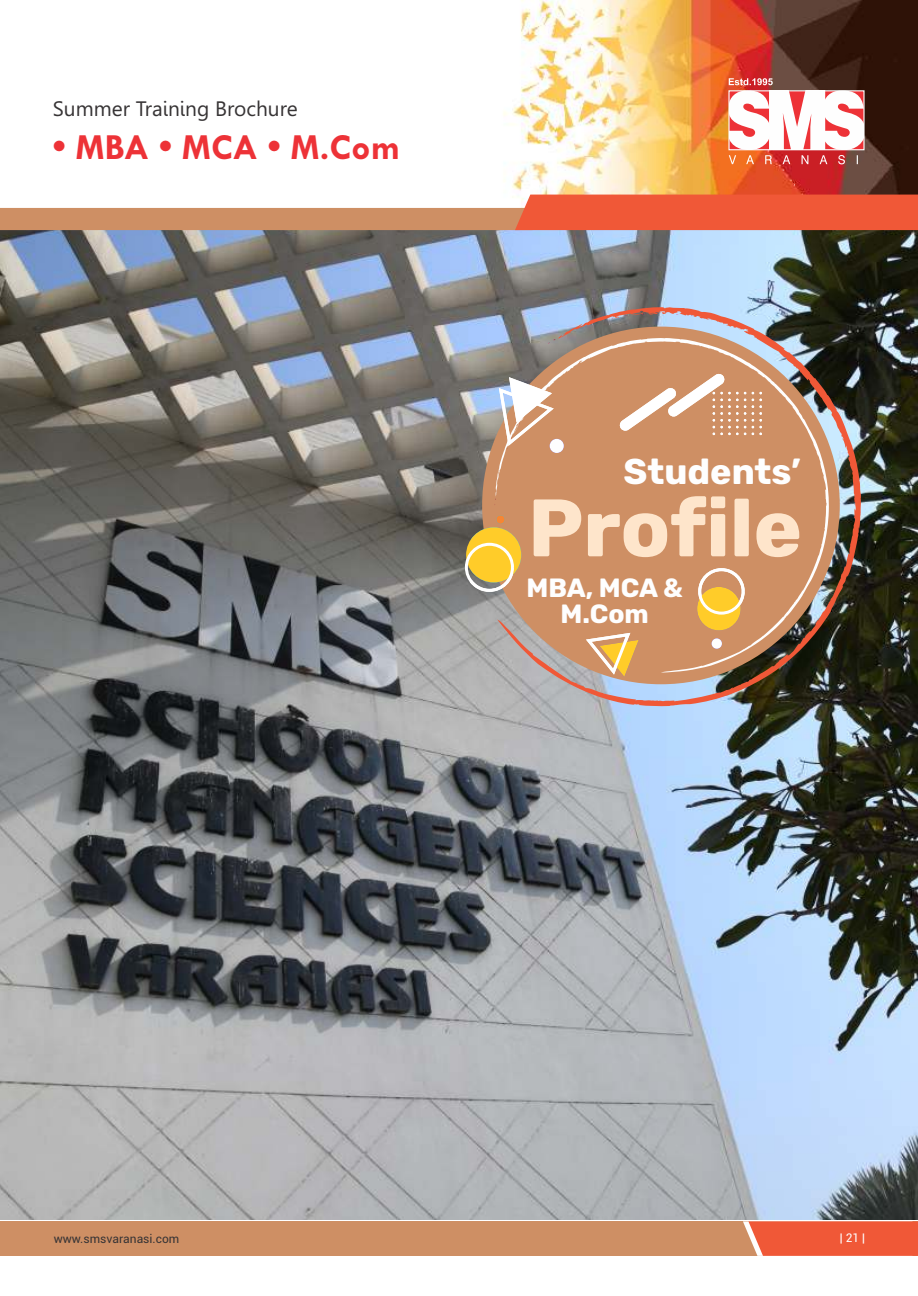
<style>
.page{position:relative;width:918px;height:1296px;background:#fff}
.page>*{position:absolute;margin:0;border:0;box-sizing:border-box;transform-origin:0 0}
.t1{font:700 81.3px "Rubik";color:#fee5cb}
.t2{font:700 36.9px "Tw Cen";color:#ed3237}
.t3{font:700 35.85px "Rubik";color:#fefefe}
.t4{font:700 26.4px/26.1px "Rubik";color:#fefefe;text-align:center}
.t5{font:20.85px "Gisha";color:#373435}
.t6{font:12px "Roboto";color:#373435}
.t7{font:12px "Roboto";color:#fefefe}
</style>
<div class="page">
<img style="left:0;top:230px;width:918px;height:990px">
<svg style="left:497px;top:307px;width:364px;height:399px;background:#b1876c"></svg>
<svg style="left:547px;top:339px;width:9px;height:5px"></svg>
<div style="left:697px;top:587px;width:44px;height:43px;background:#ffcc29;border-radius:50%"></div>
<div style="left:698px;top:568px;width:47px;height:47px;border:3px solid #fff;border-radius:50%"></div>
<svg style="left:752px;top:392px;width:10px;height:43px"></svg>
<svg style="left:585px;top:631px;width:54px;height:47px;background:#deb073"></svg>
<svg style="left:497px;top:377px;width:60px;height:72px"></svg>
<div style="left:712px;top:638px;width:10px;height:11px;background:#fefefe;border-radius:50%"></div>
<div style="left:550px;top:439px;width:14px;height:14px;background:#fefefe;border-radius:50%"></div>
<svg style="left:467px;top:527px;width:54px;height:66px"></svg>
<div style="left:466px;top:527px;width:55px;height:55px;background:#ffcc29;border-radius:50%"></div>
<div style="left:465px;top:543px;width:49px;height:49px;border:3px solid #fff;border-radius:50%"></div>
<div style="left:496px;top:515px;width:9px;height:9px;background:#f58634;border-radius:50%"></div>
<svg style="left:619px;top:373px;width:127px;height:62px"></svg>
<div style="left:0;top:1221px;width:918px;height:35px;background:#ce8f64"></div>
<svg style="left:743px;top:1221px;width:175px;height:35px;background:#ee6141"></svg>
<img style="left:503px;top:0;width:415px;height:195px">
<svg style="left:0;top:195px;width:918px;height:35px"></svg>
<div style="left:728px;top:90px;width:137px;height:60px;border:1px solid #fefefe"></div>
<svg style="left:729px;top:91px;width:135px;height:73px"></svg>
<svg style="left:729px;top:78px;width:44px;height:7px"></svg>
<p class="t5" style="left:53px;top:100px;width:246px">Summer Training Brochure</p>
<h2 class="t2" style="left:53px;top:133px;width:349px">• MBA • MCA • M.Com</h2>
<h3 class="t3" style="left:624px;top:450px;width:179px">Students’</h3>
<h1 class="t1" style="left:528px;top:480px;width:275px">Profile</h1>
<p class="t4" style="left:527px;top:575px;width:158px">MBA, MCA &amp;<br>M.Com</p>
<p class="t6" style="left:54px;top:1234px;width:127px">www.smsvaranasi.com</p>
<p class="t7" style="left:840px;top:1233px;width:27px">| 21 |</p>
</div>
